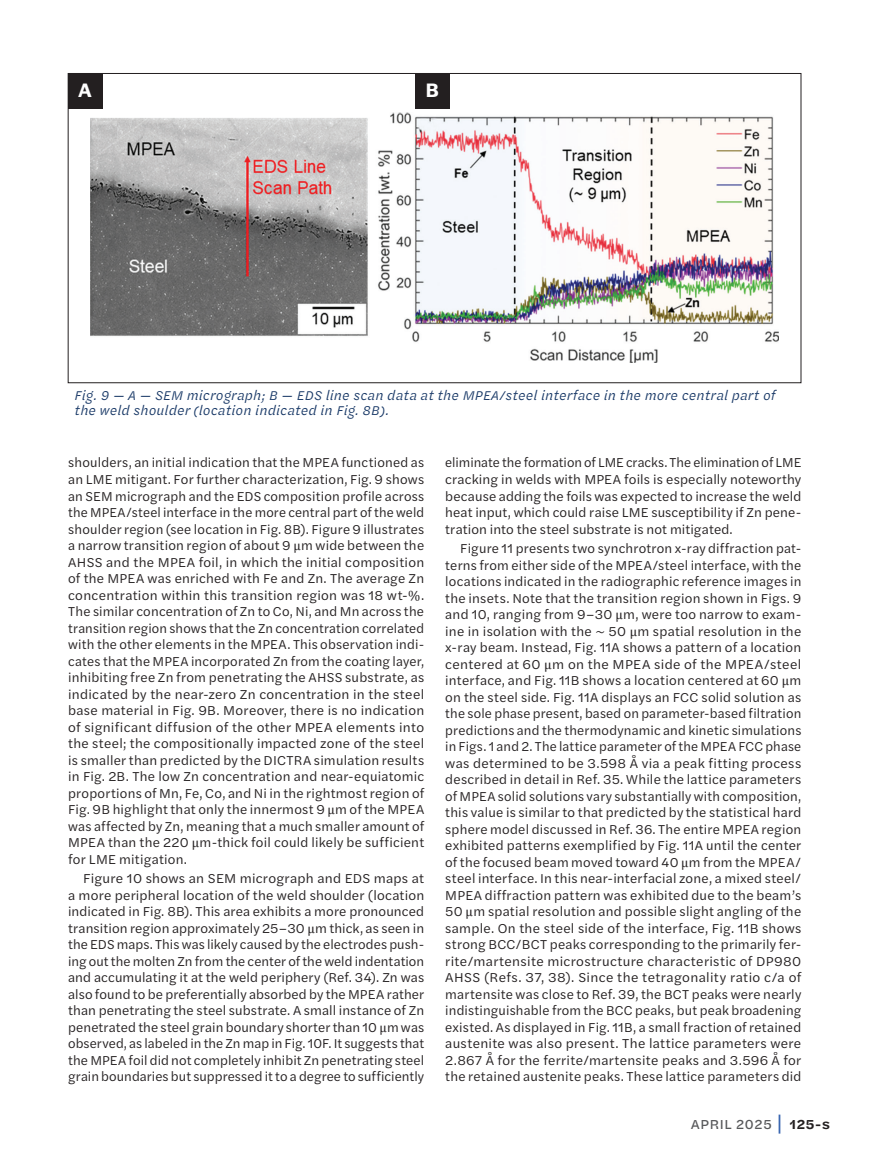
<style>
.page{position:relative;width:870px;height:1174px;background:#fff}
.page>*{position:absolute;margin:0;border:0;box-sizing:border-box;transform-origin:0 0}
.t1{font:600 20.25px "Halyard Display";color:#fff}
.Body_-_Justified{font:13.5px/16.5px "Halyard Text";letter-spacing:.015em;color:#231f20;text-align:justify}
.t2{font:13.5px "Halyard Micro";color:#57585a}
.t3{font:italic 13.2px/15px "Halyard Micro";color:#183866;scale:.91 1}
.s1{font-family:"Cambria Math"}
.s2{font-size:21px;color:#3965b0}
.s3{font-weight:600;color:#231f20}
</style>
<div class="page">
<img style="left:91px;top:112px;width:688px;height:250px">
<div style="left:68px;top:73px;width:34px;height:36px;background:#231f20"></div>
<div style="left:415px;top:73px;width:35px;height:36px;background:#231f20"></div>
<p class="t1" style="left:78px;top:76px;width:15px">A</p>
<p class="t1" style="left:426px;top:76px;width:14px">B</p>
<p class="t3" style="left:75px;top:387px;width:772px">Fig. 9 — A — SEM micrograph; B — EDS line scan data at the MPEA/steel interface in the more central part of the weld shoulder (location indicated in Fig. 8B).</p>
<p class="Body_-_Justified" style="left:68px;top:454px;width:358px">shoulders, an initial indication that the MPEA functioned as an LME mitigant. For further characterization, Fig. 9 shows an SEM micrograph and the EDS composition profile across the MPEA/steel interface in the more central part of the weld shoulder region (see location in Fig. 8B). Figure 9 illustrates a narrow transition region of about 9 <span class="s1">µ</span>m wide between the AHSS and the MPEA foil, in which the initial composition of the MPEA was enriched with Fe and Zn. The average Zn concentration within this transition region was 18 wt-<span class="s1">%</span>.<br>The similar concentration of Zn to Co, Ni, and Mn across the transition region shows that the Zn concentration correlated with the other elements in the MPEA. This observation indi&shy;cates that the MPEA incorporated Zn from the coating layer, inhibiting free Zn from penetrating the AHSS substrate, as indicated by the near-zero Zn concentration in the steel base material in Fig. 9B. Moreover, there is no indication of significant diffusion of the other MPEA elements into the steel; the compositionally impacted zone of the steel is smaller than predicted by the DICTRA simulation results in Fig. 2B. The low Zn concentration and near-equiatomic proportions of Mn, Fe, Co, and Ni in the rightmost region of Fig. 9B highlight that only the innermost 9 <span class="s1">µ</span>m of the MPEA was affected by Zn, meaning that a much smaller amount of MPEA than the 220 <span class="s1">µ</span>m-thick foil could likely be sufficient for LME mitigation.</p>
<p class="Body_-_Justified" style="left:68px;top:869px;width:358px;text-indent:15px">Figure 10 shows an SEM micrograph and EDS maps at a more peripheral location of the weld shoulder (location indicated in Fig. 8B). This area exhibits a more pronounced transition region approximately 25–30 <span class="s1">µ</span>m thick, as seen in the EDS maps. This was likely caused by the electrodes push&shy;ing out the molten Zn from the center of the weld indentation and accumulating it at the weld periphery (Ref. 34). Zn was also found to be preferentially absorbed by the MPEA rather than penetrating the steel substrate. A small instance of Zn penetrated the steel grain boundary shorter than 10 <span class="s1">µ</span>m was observed, as labeled in the Zn map in Fig. 10F. It suggests that the MPEA foil did not completely inhibit Zn penetrating steel grain boundaries but suppressed it to a degree to sufficiently</p>
<p class="Body_-_Justified" style="left:445px;top:454px;width:358px">eliminate the formation of LME cracks. The elimination of LME cracking in welds with MPEA foils is especially noteworthy because adding the foils was expected to increase the weld heat input, which could raise LME susceptibility if Zn pene&shy;tration into the steel substrate is not mitigated.</p>
<p class="Body_-_Justified" style="left:445px;top:539px;width:358px;text-indent:15px">Figure 11 presents two synchrotron x-ray diffraction pat&shy;terns from either side of the MPEA/steel interface, with the locations indicated in the radiographic reference images in the insets. Note that the transition region shown in Figs. 9 and 10, ranging from 9–30 <span class="s1">µ</span>m, were too narrow to exam&shy;ine in isolation with the <span class="s1">~</span> 50 <span class="s1">µ</span>m spatial resolution in the x-ray beam. Instead, Fig. 11A shows a pattern of a location centered at 60 <span class="s1">µ</span>m on the MPEA side of the MPEA/steel interface, and Fig. 11B shows a location centered at 60 <span class="s1">µ</span>m on the steel side. Fig. 11A displays an FCC solid solution as the sole phase present, based on parameter-based filtration predictions and the thermodynamic and kinetic simulations in Figs. 1 and 2. The lattice parameter of the MPEA FCC phase was determined to be 3.598 Å via a peak fitting process described in detail in Ref. 35. While the lattice parameters of MPEA solid solutions vary substantially with composition, this value is similar to that predicted by the statistical hard sphere model discussed in Ref. 36. The entire MPEA region exhibited patterns exemplified by Fig. 11A until the center of the focused beam moved toward 40 <span class="s1">µ</span>m from the MPEA/ steel interface. In this near-interfacial zone, a mixed steel/ MPEA diffraction pattern was exhibited due to the beam’s 50 <span class="s1">µ</span>m spatial resolution and possible slight angling of the sample. On the steel side of the interface, Fig. 11B shows strong BCC/BCT peaks corresponding to the primarily fer&shy;rite/martensite microstructure characteristic of DP980<br>AHSS (Refs. 37, 38). Since the tetragonality ratio c/a of martensite was close to Ref. 39, the BCT peaks were nearly indistinguishable from the BCC peaks, but peak broadening existed. As displayed in Fig. 11B, a small fraction of retained austenite was also present. The lattice parameters were 2.867 Å for the ferrite/martensite peaks and 3.596 Å for the retained austenite peaks. These lattice parameters did</p>
<p class="t2" style="left:690px;top:1113px;width:141px">APRIL 2025 <span class="s2">|</span> <span class="s3">125-s</span></p>
</div>
